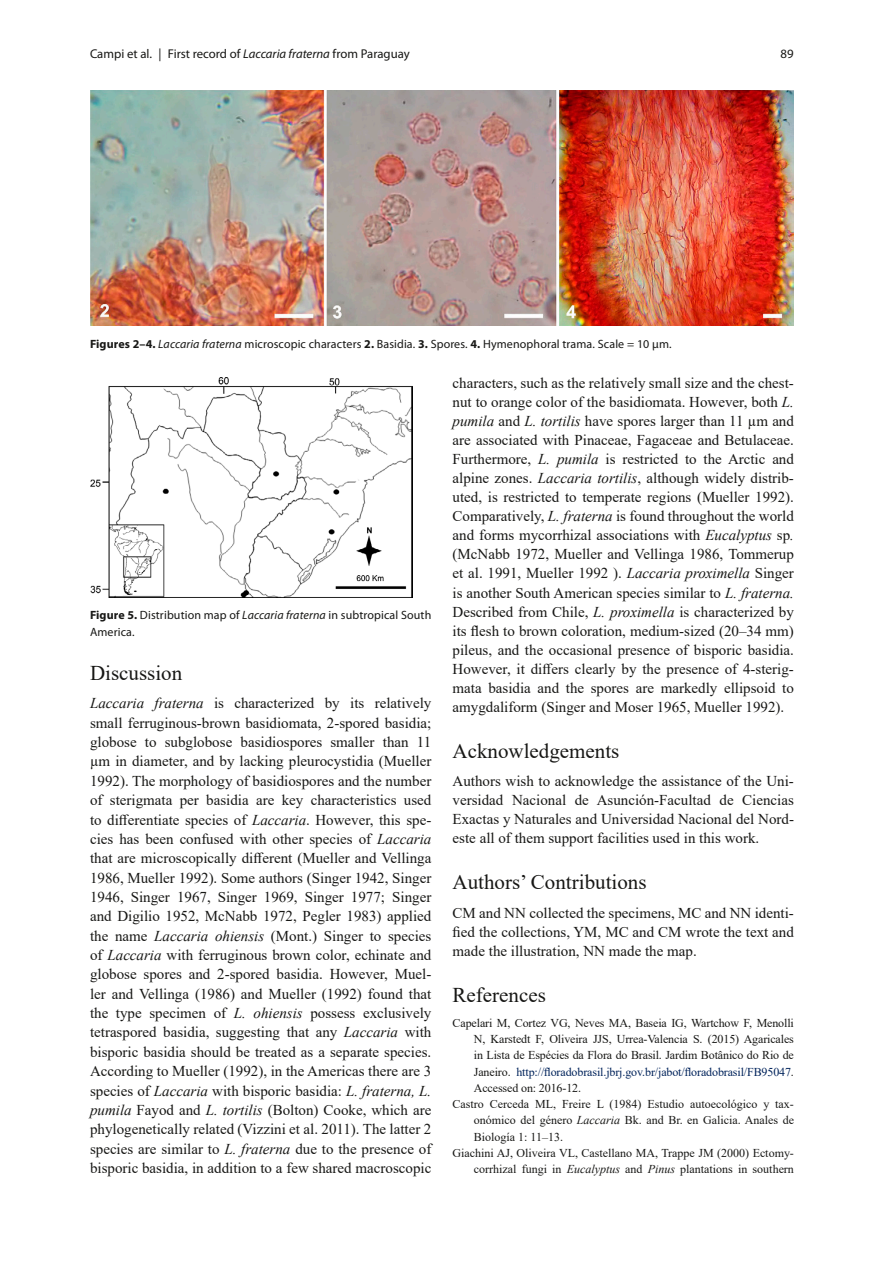
<style>
.page{position:relative;width:893px;height:1263px;background:#fff}
.page>*{position:absolute;margin:0;border:0;box-sizing:border-box;transform-origin:0 0}
.N_Head{font:21px "Times New Roman";color:#171715}
.N_Head_References{font:21px "Times New Roman";color:#171715}
.N_body_nind{font:15px/19.4px "Times New Roman";color:#171715;text-align:justify}
.Running_Title{font:12.75px "Myriad Pro";color:#171715}
.N_ref{font:12px/16.2px "Times New Roman";color:#171715;text-align:justify}
.CAPTIONS{font:12px/16.5px "Myriad Pro";letter-spacing:.01em;color:#171715}
.s1{font-style:italic}
.s2{font-weight:700}
.s3{color:#00235b}
</style>
<div class="page">
<img style="left:90px;top:90px;width:704px;height:236px">
<img style="left:90px;top:377px;width:322px;height:220px">
<p class="Running_Title" style="left:90px;top:46px;width:321px">Campi et al. | First record of <span class="s1">Laccaria fraterna</span> from Paraguay</p>
<p class="Running_Title" style="left:780px;top:46px;width:15px">89</p>
<p class="CAPTIONS" style="left:90px;top:335px;width:583px"><span class="s2">Figures 2–4.</span> <span class="s1">Laccaria fraterna</span> microscopic characters <span class="s2">2.</span> Basidia. <span class="s2">3.</span> Spores. <span class="s2">4.</span> Hymenophoral trama. Scale = 10 µm.</p>
<p class="CAPTIONS" style="left:90px;top:607px;width:343px"><span class="s2">Figure 5.</span> Distribution map of <span class="s1">Laccaria fraterna</span> in subtropical South<br>America.</p>
<p class="N_Head" style="left:90px;top:658px;width:94px">Discussion</p>
<p class="N_body_nind" style="left:90px;top:693px;width:343px"><span class="s1">Laccaria fraterna</span> is characterized by its relatively small ferruginous-brown basidiomata, 2-spored basidia; globose to subglobose basidiospores smaller than 11 µm in diameter, and by lacking pleurocystidia (Mueller 1992). The morphology of basidiospores and the number of sterigmata per basidia are key characteristics used to differentiate species of <span class="s1">Laccaria</span>. However, this spe&shy;cies has been confused with other species of <span class="s1">Laccaria </span>that are microscopically different (Mueller and Vellinga 1986, Mueller 1992). Some authors (Singer 1942, Singer 1946, Singer 1967, Singer 1969, Singer 1977; Singer and Digilio 1952, McNabb 1972, Pegler 1983) applied the name <span class="s1">Laccaria ohiensis</span> (Mont.) Singer to species of <span class="s1">Laccaria</span> with ferruginous brown color, echinate and globose spores and 2-spored basidia. However, Muel&shy;ler and Vellinga (1986) and Mueller (1992) found that the type specimen of <span class="s1">L. ohiensis</span> possess exclusively tetraspored basidia, suggesting that any <span class="s1">Laccaria</span> with bisporic basidia should be treated as a separate species.<br>According to Mueller (1992), in the Americas there are 3 species of <span class="s1">Laccaria</span> with bisporic basidia: <span class="s1">L. fraterna, L. pumila</span> Fayod and <span class="s1">L. tortilis</span> (Bolton) Cooke, which are phylogenetically related (Vizzini et al. 2011). The latter 2 species are similar to <span class="s1">L. fraterna</span> due to the presence of bisporic basidia, in addition to a few shared macroscopic</p>
<p class="N_body_nind" style="left:453px;top:373px;width:343px">characters, such as the relatively small size and the chest&shy;nut to orange color of the basidiomata. However, both <span class="s1">L. pumila</span> and <span class="s1">L. tortilis</span> have spores larger than 11 µm and are associated with Pinaceae, Fagaceae and Betulaceae.<br>Furthermore, <span class="s1">L. pumila</span> is restricted to the Arctic and alpine zones. <span class="s1">Laccaria tortilis</span>, although widely distrib&shy;uted, is restricted to temperate regions (Mueller 1992).<br>Comparatively, <span class="s1">L. fraterna</span> is found throughout the world and forms mycorrhizal associations with <span class="s1">Eucalyptus</span> sp<span class="s1">. </span>(McNabb 1972, Mueller and Vellinga 1986, Tommerup et al. 1991, Mueller 1992 ). <span class="s1">Laccaria proximella</span> Singer is another South American species similar to <span class="s1">L. fraterna.<br></span>Described from Chile, <span class="s1">L. proximella</span> is characterized by its flesh to brown coloration, medium-sized (20–34 mm) pileus, and the occasional presence of bisporic basidia.<br>However, it differs clearly by the presence of 4-sterig&shy;mata basidia and the spores are markedly ellipsoid to amygdaliform (Singer and Moser 1965, Mueller 1992).</p>
<p class="N_Head" style="left:453px;top:736px;width:168px">Acknowledgements</p>
<p class="N_body_nind" style="left:453px;top:771px;width:343px">Authors wish to acknowledge the assistance of the Uni&shy;versidad Nacional de Asunción-Facultad de Ciencias Exactas y Naturales and Universidad Nacional del Nord&shy;este all of them support facilities used in this work.</p>
<p class="N_Head" style="left:453px;top:867px;width:195px">Authors’ Contributions</p>
<p class="N_body_nind" style="left:453px;top:902px;width:343px">CM and NN collected the specimens, MC and NN identi&shy;fied the collections, YM, MC and CM wrote the text and made the illustration, NN made the map.</p>
<p class="N_Head_References" style="left:453px;top:980px;width:95px">References</p>
<p class="N_ref" style="left:474px;top:1014px;width:322px;text-indent:-21px">Capelari M, Cortez VG, Neves MA, Baseia IG, Wartchow F, Menolli N, Karstedt F, Oliveira JJS, Urrea-Valencia S. (2015) Agaricales in Lista de Espécies da Flora do Brasil. Jardim Botânico do Rio de Janeiro. <span class="s3">http://floradobrasil.jbrj.gov.br/jabot/floradobrasil/FB95047</span>.<br>Accessed on: 2016-12.</p>
<p class="N_ref" style="left:474px;top:1095px;width:322px;text-indent:-21px">Castro Cerceda ML, Freire L (1984) Estudio autoecológico y tax&shy;onómico del género <span class="s1">Laccaria</span> Bk. and Br. en Galicia. Anales de Biología 1: 11–13.</p>
<p class="N_ref" style="left:453px;top:1144px;width:343px;text-align:right">Giachini AJ, Oliveira VL, Castellano MA, Trappe JM (2000) Ectomy&shy;corrhizal fungi in <span class="s1">Eucalyptus</span> and <span class="s1">Pinus</span> plantations in southern</p>
</div>
